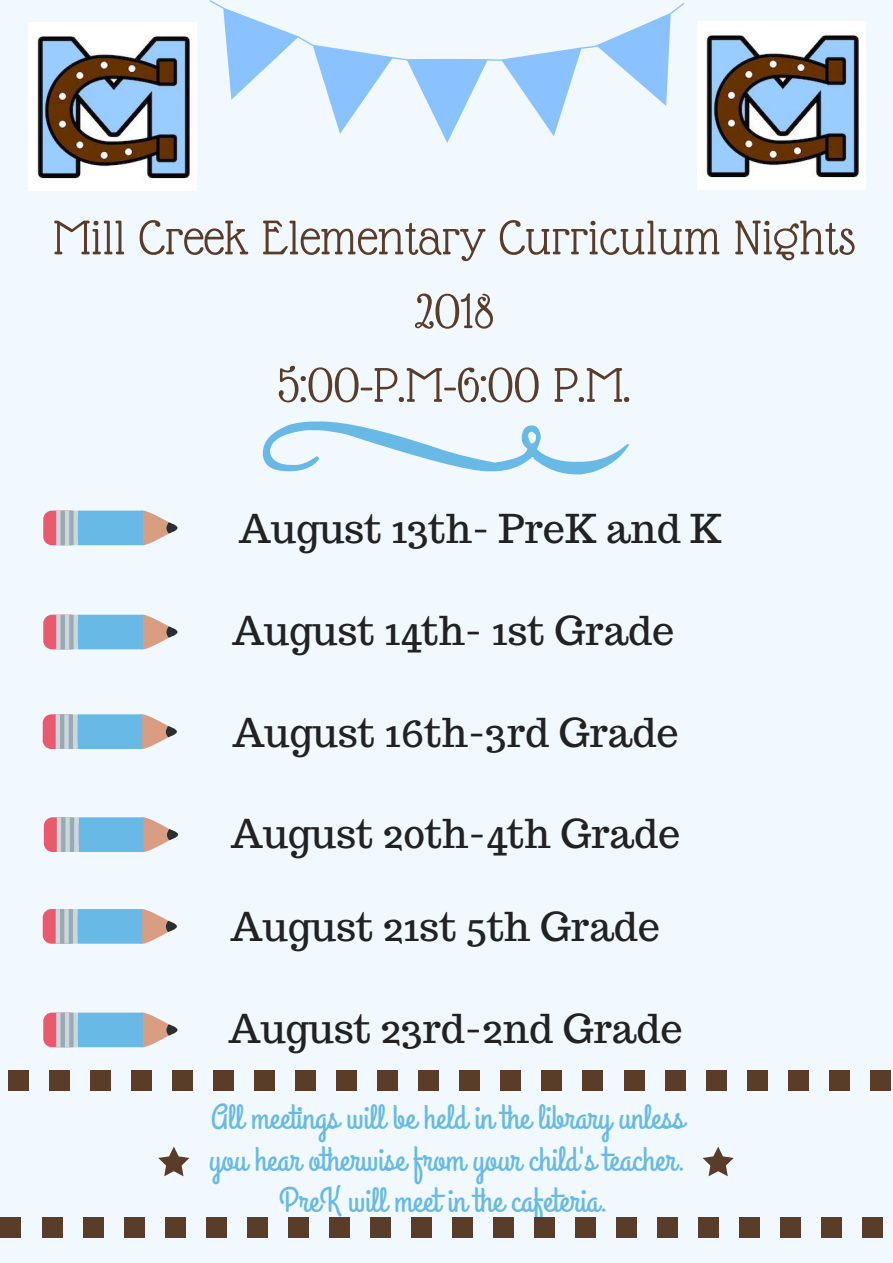
<style>
.page{position:relative;width:893px;height:1263px;background:#f1f9ff}
.page>*{position:absolute;margin:0;border:0;box-sizing:border-box;transform-origin:0 0}
.t1{font:52.95px/73.7px "Glass Antiqua";color:#593d29;text-align:center}
.t2{font:39.75px "Trocchi";color:#222}
.t3{font:34.72px/41.6px "Grand Hotel";color:#68b9e6;text-align:center}
</style>
<div class="page">
<img style="left:29px;top:23px;width:167px;height:167px">
<img style="left:697px;top:21px;width:168px;height:168px">
<svg style="left:209px;top:0;width:475px;height:143px"></svg>
<svg style="left:703px;top:1146px;width:31px;height:30px"></svg>
<svg style="left:158px;top:1146px;width:31px;height:30px"></svg>
<div style="left:788px;top:1071px;width:20px;height:20px;background:#593d29"></div>
<div style="left:747px;top:1071px;width:20px;height:20px;background:#593d29"></div>
<div style="left:706px;top:1071px;width:20px;height:20px;background:#593d29"></div>
<div style="left:624px;top:1071px;width:20px;height:20px;background:#593d29"></div>
<div style="left:583px;top:1071px;width:20px;height:20px;background:#593d29"></div>
<div style="left:665px;top:1071px;width:20px;height:20px;background:#593d29"></div>
<div style="left:542px;top:1071px;width:20px;height:20px;background:#593d29"></div>
<div style="left:90px;top:1071px;width:21px;height:20px;background:#593d29"></div>
<div style="left:131px;top:1071px;width:21px;height:20px;background:#593d29"></div>
<div style="left:172px;top:1071px;width:21px;height:20px;background:#593d29"></div>
<div style="left:49px;top:1071px;width:21px;height:20px;background:#593d29"></div>
<div style="left:8px;top:1071px;width:21px;height:20px;background:#593d29"></div>
<div style="left:254px;top:1071px;width:21px;height:20px;background:#593d29"></div>
<div style="left:377px;top:1071px;width:21px;height:20px;background:#593d29"></div>
<div style="left:418px;top:1071px;width:21px;height:20px;background:#593d29"></div>
<div style="left:460px;top:1071px;width:20px;height:20px;background:#593d29"></div>
<div style="left:295px;top:1071px;width:21px;height:20px;background:#593d29"></div>
<div style="left:501px;top:1071px;width:20px;height:20px;background:#593d29"></div>
<div style="left:336px;top:1071px;width:21px;height:20px;background:#593d29"></div>
<div style="left:213px;top:1071px;width:21px;height:20px;background:#593d29"></div>
<div style="left:870px;top:1071px;width:20px;height:20px;background:#593d29"></div>
<div style="left:829px;top:1071px;width:20px;height:20px;background:#593d29"></div>
<div style="left:781px;top:1218px;width:20px;height:19px;background:#593d29"></div>
<div style="left:740px;top:1218px;width:20px;height:19px;background:#593d29"></div>
<div style="left:698px;top:1218px;width:21px;height:19px;background:#593d29"></div>
<div style="left:616px;top:1218px;width:21px;height:19px;background:#593d29"></div>
<div style="left:575px;top:1218px;width:21px;height:19px;background:#593d29"></div>
<div style="left:657px;top:1218px;width:21px;height:19px;background:#593d29"></div>
<div style="left:534px;top:1218px;width:21px;height:19px;background:#593d29"></div>
<div style="left:83px;top:1218px;width:20px;height:19px;background:#593d29"></div>
<div style="left:124px;top:1218px;width:20px;height:19px;background:#593d29"></div>
<div style="left:165px;top:1218px;width:20px;height:19px;background:#593d29"></div>
<div style="left:42px;top:1218px;width:20px;height:19px;background:#593d29"></div>
<div style="left:1px;top:1218px;width:20px;height:19px;background:#593d29"></div>
<div style="left:247px;top:1218px;width:21px;height:19px;background:#593d29"></div>
<div style="left:370px;top:1218px;width:21px;height:19px;background:#593d29"></div>
<div style="left:411px;top:1218px;width:21px;height:19px;background:#593d29"></div>
<div style="left:452px;top:1218px;width:21px;height:19px;background:#593d29"></div>
<div style="left:288px;top:1218px;width:21px;height:19px;background:#593d29"></div>
<div style="left:493px;top:1218px;width:21px;height:19px;background:#593d29"></div>
<div style="left:329px;top:1218px;width:21px;height:19px;background:#593d29"></div>
<div style="left:206px;top:1218px;width:20px;height:19px;background:#593d29"></div>
<div style="left:862px;top:1218px;width:21px;height:19px;background:#593d29"></div>
<div style="left:821px;top:1218px;width:21px;height:19px;background:#593d29"></div>
<svg style="left:43px;top:478px;width:137px;height:602px"></svg>
<svg style="left:263px;top:421px;width:366px;height:53px"></svg>
<h1 class="t1" style="left:53px;top:201px;width:804px">Mill Creek Elementary Curriculum Nights<br>2018<br>5:00-P.M-6:00 P.M.</h1>
<p class="t2" style="left:239px;top:502px;width:484px">August 13th- PreK and K</p>
<p class="t2" style="left:232px;top:604px;width:444px">August 14th- 1st Grade</p>
<p class="t2" style="left:232px;top:707px;width:448px">August 16th-3rd Grade</p>
<p class="t2" style="left:231px;top:808px;width:451px">August 20th-4th Grade</p>
<p class="t2" style="left:231px;top:900px;width:431px">August 21st 5th Grade</p>
<p class="t2" style="left:228px;top:1003px;width:456px">August 23rd-2nd Grade</p>
<p class="t3" style="left:209px;top:1098px;width:478px">All meetings will be held in the library unless you hear otherwise from your child's teacher.<br>PreK will meet in the cafeteria.</p>
</div>
